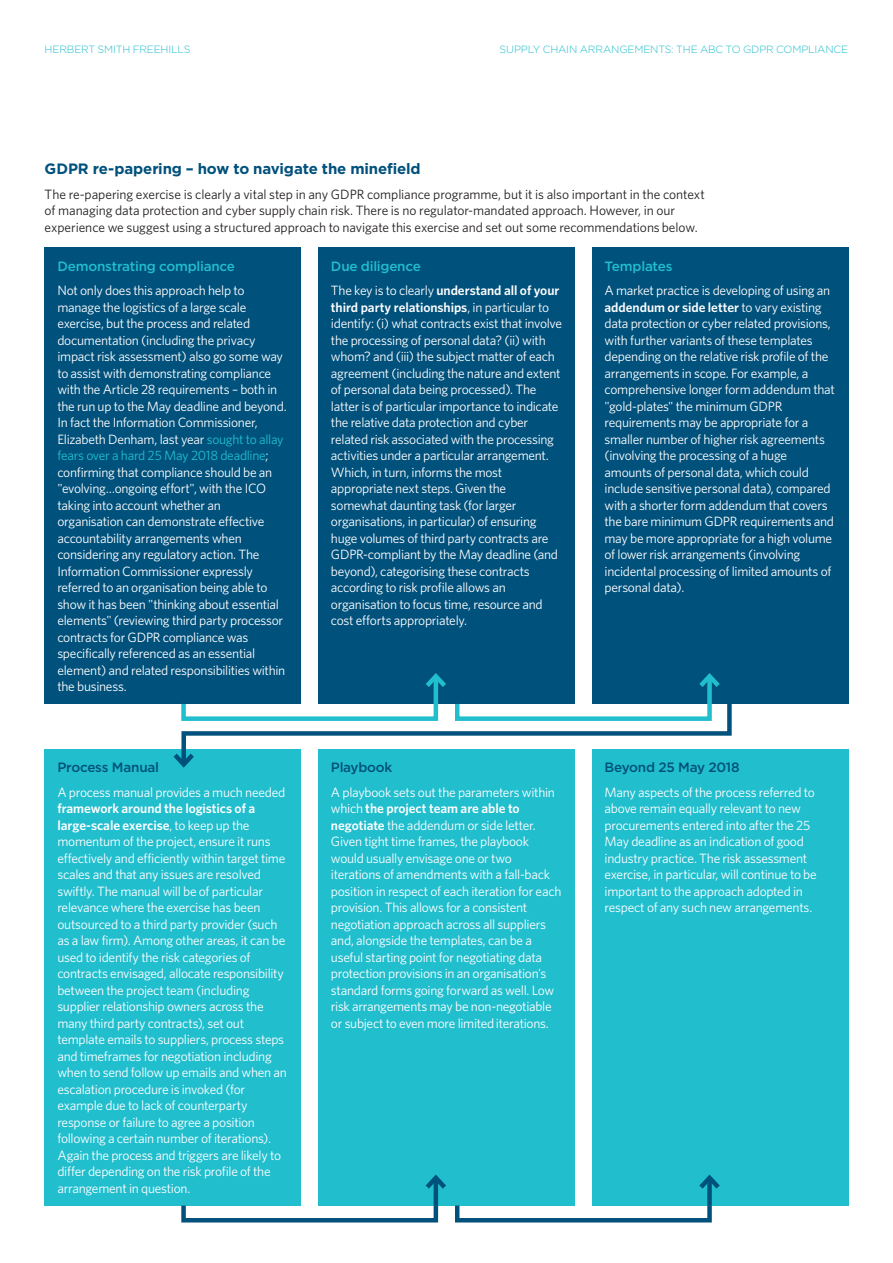
<style>
.page{position:relative;width:893px;height:1263px;background:#fff}
.page>*{position:absolute;margin:0;border:0;box-sizing:border-box;transform-origin:0 0}
.Body_Header_1{font:700 15px "Gotham";letter-spacing:-.01em;color:#00517c}
.Body_Text{font:13.5px/16.5px "Whitney";letter-spacing:-.02em;color:#fff}
.Body_Header_2{font:13.5px/16.5px "Whitney";letter-spacing:-.02em;color:#fff}
.Body_Text-2{font:13.5px/16.5px "Whitney";letter-spacing:-.005em;color:#231f20}
.Body_Header_2-2{font:500 13.5px "Gotham";letter-spacing:-.02em;color:#21bece}
.Body_Header_2-3{font:500 13.5px "Gotham";letter-spacing:-.015em;color:#00517c}
.t1{font:300 10.5px "Gotham";letter-spacing:-.015em;color:#21bece}
.s1{color:#21bece}
.s2{font-weight:600}
</style>
<div class="page">
<div style="left:45px;top:247px;width:256px;height:457px;background:#00517c"></div>
<div style="left:318px;top:247px;width:257px;height:457px;background:#00517c"></div>
<div style="left:592px;top:247px;width:256px;height:457px;background:#00517c"></div>
<div style="left:45px;top:749px;width:256px;height:456px;background:#21bece"></div>
<div style="left:318px;top:749px;width:257px;height:456px;background:#21bece"></div>
<div style="left:592px;top:749px;width:256px;height:456px;background:#21bece"></div>
<svg style="left:179px;top:1174px;width:545px;height:49px"></svg>
<svg style="left:173px;top:673px;width:559px;height:95px"></svg>
<p class="t1" style="left:45px;top:43px;width:147px">HERBERT SMITH FREEHILLS</p>
<p class="t1" style="left:499px;top:43px;width:350px">SUPPLY CHAIN ARRANGEMENTS: THE ABC TO GDPR COMPLIANCE</p>
<p class="Body_Header_1" style="left:45px;top:158px;width:378px">GDPR re-papering – how to navigate the minefield</p>
<p class="Body_Text-2" style="left:45px;top:185px;width:662px">The re-papering exercise is clearly a vital step in any GDPR compliance programme, but it is also important in the context of managing data protection and cyber supply chain risk. There is no regulator-mandated approach. However, in our experience we suggest using a structured approach to navigate this exercise and set out some recommendations below.</p>
<p class="Body_Header_2-2" style="left:57px;top:257px;width:179px">Demonstrating compliance</p>
<p class="Body_Text" style="left:57px;top:282px;width:231px">Not only does this approach help to manage the logistics of a large scale exercise, but the process and related documentation (including the privacy impact risk assessment) also go some way to assist with demonstrating compliance with the Article 28 requirements – both in the run up to the May deadline and beyond.<br>In fact the Information Commissioner, Elizabeth Denham, last year <span class="s1">sought to allay fears over a hard 25 May 2018 deadline</span>; confirming that compliance should be an "evolving…ongoing effort", with the ICO taking into account whether an organisation can demonstrate effective accountability arrangements when considering any regulatory action. The Information Commissioner expressly referred to an organisation being able to show it has been "thinking about essential elements" (reviewing third party processor contracts for GDPR compliance was specifically referenced as an essential element) and related responsibilities within the business.</p>
<p class="Body_Header_2-2" style="left:331px;top:257px;width:91px">Due diligence</p>
<p class="Body_Text" style="left:331px;top:282px;width:233px">The key is to clearly <span class="s2">understand all of your third party relationships</span>, in particular to identify: (i) what contracts exist that involve the processing of personal data? (ii) with whom? and (iii) the subject matter of each agreement (including the nature and extent of personal data being processed). The latter is of particular importance to indicate the relative data protection and cyber related risk associated with the processing activities under a particular arrangement.<br>Which, in turn, informs the most appropriate next steps. Given the somewhat daunting task (for larger organisations, in particular) of ensuring huge volumes of third party contracts are GDPR-compliant by the May deadline (and beyond), categorising these contracts according to risk profile allows an organisation to focus time, resource and cost efforts appropriately.</p>
<p class="Body_Header_2-2" style="left:604px;top:257px;width:69px">Templates</p>
<p class="Body_Text" style="left:604px;top:282px;width:232px">A market practice is developing of using an <span class="s2">addendum or side letter</span> to vary existing data protection or cyber related provisions, with further variants of these templates depending on the relative risk profile of the arrangements in scope. For example, a comprehensive longer form addendum that "gold-plates" the minimum GDPR requirements may be appropriate for a smaller number of higher risk agreements (involving the processing of a huge amounts of personal data, which could include sensitive personal data), compared with a shorter form addendum that covers the bare minimum GDPR requirements and may be more appropriate for a high volume of lower risk arrangements (involving incidental processing of limited amounts of personal data).</p>
<p class="Body_Header_2-3" style="left:57px;top:759px;width:103px">Process Manual</p>
<p class="Body_Header_2" style="left:57px;top:783px;width:231px">A process manual provides a much needed <span class="s2">framework around the logistics of a large-scale exercise</span>, to keep up the momentum of the project, ensure it runs effectively and efficiently within target time scales and that any issues are resolved swiftly. The manual will be of particular relevance where the exercise has been outsourced to a third party provider (such as a law firm). Among other areas, it can be used to identify the risk categories of contracts envisaged, allocate responsibility between the project team (including supplier relationship owners across the many third party contracts), set out template emails to suppliers, process steps and timeframes for negotiation including when to send follow up emails and when an escalation procedure is invoked (for example due to lack of counterparty response or failure to agree a position following a certain number of iterations).<br>Again the process and triggers are likely to differ depending on the risk profile of the arrangement in question.</p>
<p class="Body_Header_2-3" style="left:331px;top:759px;width:63px">Playbook</p>
<p class="Body_Text" style="left:331px;top:783px;width:232px">A playbook sets out the parameters within which <span class="s2">the project team are able to negotiate</span> the addendum or side letter.<br>Given tight time frames, the playbook would usually envisage one or two iterations of amendments with a fall-back position in respect of each iteration for each provision. This allows for a consistent negotiation approach across all suppliers and, alongside the templates, can be a useful starting point for negotiating data protection provisions in an organisation's standard forms going forward as well. Low risk arrangements may be non-negotiable or subject to even more limited iterations.</p>
<p class="Body_Header_2-3" style="left:604px;top:759px;width:137px">Beyond 25 May 2018</p>
<p class="Body_Text" style="left:604px;top:783px;width:214px">Many aspects of the process referred to above remain equally relevant to new procurements entered into after the 25<br>May deadline as an indication of good industry practice. The risk assessment exercise, in particular, will continue to be important to the approach adopted in respect of any such new arrangements.</p>
</div>
